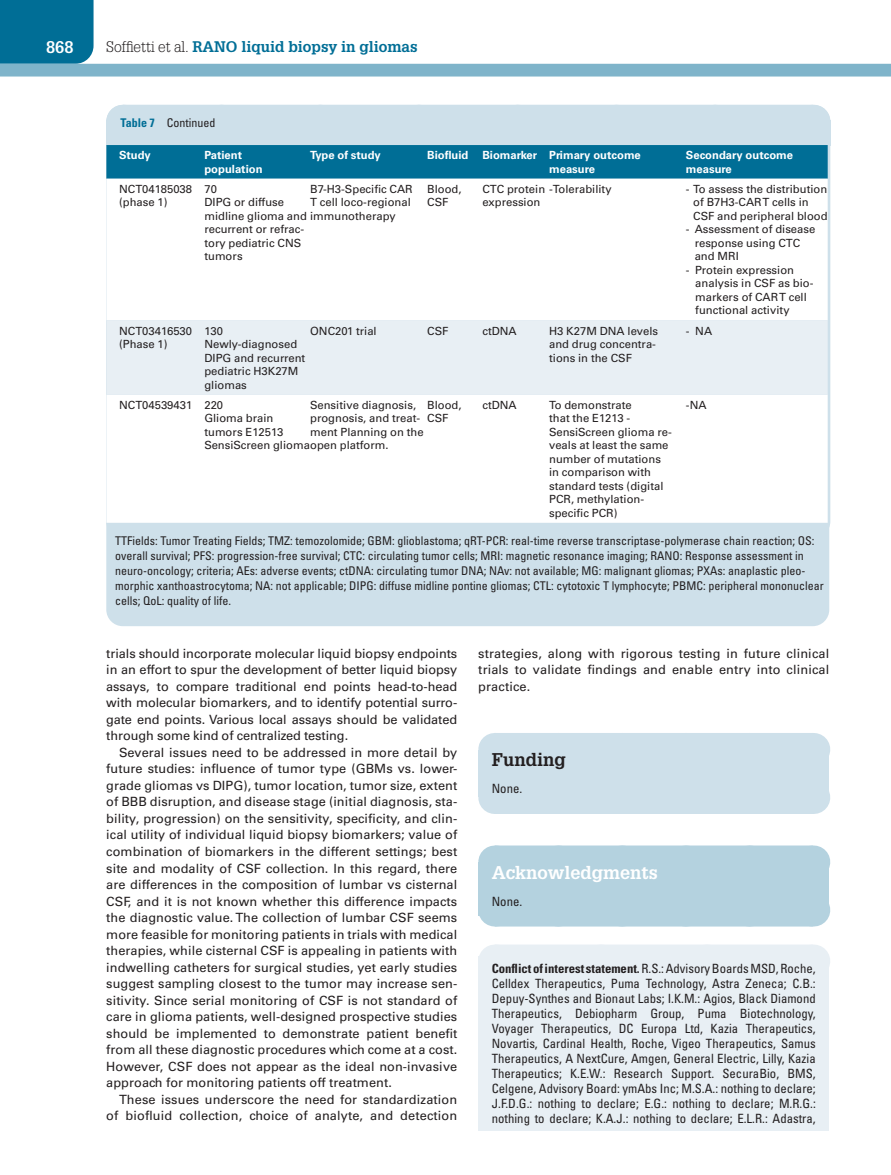
<style>
.page{position:relative;width:891px;height:1175px;background:#fff}
.page>*{position:absolute;margin:0;border:0;box-sizing:border-box;transform-origin:0 0}
.t1{font:700 18px "Glypha LT Std";color:#fff}
.t2{font:700 18px "Glypha LT Std";color:#231f20}
.t3{font:700 16.5px "Glypha LT Std";color:#fff}
.t4{font:700 15px "Glypha LT Std";color:#006e96}
.t5{font:12.75px/16.5px "Univers LT Std";letter-spacing:.01em;color:#231f20;text-align:justify}
.t6{font:condensed 12.75px/15px "Univers LT Std";color:#231f20;text-align:justify}
.t7{font:condensed 12px/15px "Univers LT Std";color:#231f20}
.t8{font:11.25px/13.5px "Univers LT Std";color:#231f20}
.t9{font:700 11.25px/13.5px "Univers LT Std";color:#fff}
.s1{font-weight:300;color:#231f20}
.s2{font-weight:700;color:#006e96}
.s3{font-weight:700}
</style>
<div class="page">
<div style="left:0;top:0;width:94px;height:64px;background:#006e96"></div>
<div style="left:0;top:64px;width:891px;height:12px;background:#7fb4ca"></div>
<div style="left:106px;top:120px;width:724px;height:26px;background:#cee0ea"></div>
<div style="left:123px;top:105px;width:690px;height:33px;background:#cee0ea"></div>
<hr style="left:813px;top:105px;width:1px;height:33px;background:#cee0ea">
<div style="left:478px;top:750px;width:351px;height:33px;background:#cee0ea"></div>
<div style="left:495px;top:733px;width:318px;height:33px;background:#cee0ea"></div>
<hr style="left:813px;top:733px;width:1px;height:33px;background:#cee0ea">
<div style="left:478px;top:780px;width:351px;height:16px;background:#cee0ea"></div>
<div style="left:495px;top:781px;width:318px;height:33px;background:#cee0ea"></div>
<hr style="left:813px;top:781px;width:1px;height:33px;background:#cee0ea">
<div style="left:478px;top:862px;width:351px;height:32px;background:#b4d2df"></div>
<div style="left:495px;top:845px;width:318px;height:33px;background:#b4d2df"></div>
<svg style="left:558px;top:845px;width:223px;height:1px"></svg>
<hr style="left:813px;top:845px;width:1px;height:33px;background:#b4d2df">
<div style="left:478px;top:891px;width:351px;height:24px;background:#b4d2df"></div>
<div style="left:495px;top:893px;width:318px;height:33px;background:#b4d2df"></div>
<hr style="left:813px;top:893px;width:1px;height:33px;background:#b4d2df">
<div style="left:478px;top:956px;width:351px;height:175px;background:#e8eff4"></div>
<div style="left:495px;top:944px;width:318px;height:33px;background:#e8eff4"></div>
<svg style="left:604px;top:944px;width:156px;height:1px"></svg>
<hr style="left:813px;top:944px;width:1px;height:33px;background:#e8eff4">
<div style="left:106px;top:145px;width:723px;height:481px;background:#cee0ea;border-radius:16px"></div>
<div style="left:106px;top:145px;width:722px;height:34px;background:#006e96"></div>
<div style="left:106px;top:179px;width:722px;height:344px;background:#fff"></div>
<div style="left:106px;top:320px;width:722px;height:74px;background:#e8eff4"></div>
<p class="t3" style="left:46px;top:37px;width:29px">868</p>
<p class="t4" style="left:106px;top:37px;width:313px"><span class="s1">Soffietti et al.</span> RANO liquid biopsy in gliomas</p>
<p class="t7" style="left:121px;top:115px;width:96px"><span class="s2">Table 7</span> Continued</p>
<p class="t9" style="left:119px;top:149px;width:33px">Study</p>
<p class="t9" style="left:204px;top:149px;width:60px">Patient population</p>
<p class="t9" style="left:310px;top:149px;width:72px">Type of study</p>
<p class="t9" style="left:549px;top:149px;width:93px;text-indent:-122px">Biofluid Biomarker Primary outcome measure</p>
<p class="t9" style="left:686px;top:149px;width:109px">Secondary outcome measure</p>
<p class="t8" style="left:119px;top:182px;width:75px">NCT04185038 (phase 1)</p>
<p class="t8" style="left:204px;top:182px;width:193px">70<br>DIPG or diffuse<br>midline glioma and immunotherapy recurrent or refrac-<br>tory pediatric CNS<br>tumors</p>
<p class="t8" style="left:310px;top:182px;width:104px">B7-H3-Specific CAR<br>T cell loco-regional</p>
<p class="t8" style="left:427px;top:182px;width:36px">Blood,<br>CSF</p>
<p class="t8" style="left:482px;top:182px;width:131px">CTC protein -Tolerability expression</p>
<p class="t8" style="left:693px;top:182px;width:136px;text-indent:-7px">- To assess the distribution of B7H3-CAR T cells in<br>CSF and peripheral blood</p>
<p class="t8" style="left:695px;top:223px;width:122px;text-indent:-9px">- Assessment of disease response using CTC and MRI</p>
<p class="t8" style="left:695px;top:263px;width:120px;text-indent:-9px">- Protein expression analysis in CSF as bio&shy;markers of CAR T cell functional activity</p>
<p class="t8" style="left:119px;top:324px;width:75px">NCT03416530 (Phase 1)</p>
<p class="t8" style="left:204px;top:324px;width:102px">130<br>Newly-diagnosed<br>DIPG and recurrent pediatric H3K27M gliomas</p>
<p class="t8" style="left:310px;top:324px;width:68px">ONC201 trial</p>
<p class="t8" style="left:427px;top:324px;width:23px">CSF</p>
<p class="t8" style="left:482px;top:324px;width:36px">ctDNA</p>
<p class="t8" style="left:549px;top:324px;width:111px">H3 K27M DNA levels and drug concentra&shy;tions in the CSF</p>
<p class="t8" style="left:686px;top:324px;width:28px">- NA</p>
<p class="t8" style="left:204px;top:398px;width:186px;text-indent:-85px">NCT04539431 220<br>Glioma brain<br>tumors E12513<br>SensiScreen gliomaopen platform.</p>
<p class="t8" style="left:310px;top:398px;width:115px">Sensitive diagnosis, prognosis, and treat&shy;ment Planning on the</p>
<p class="t8" style="left:427px;top:398px;width:36px">Blood,<br>CSF</p>
<p class="t8" style="left:482px;top:398px;width:36px">ctDNA</p>
<p class="t8" style="left:549px;top:398px;width:124px">To demonstrate<br>that the E1213 -<br>SensiScreen glioma re&shy;veals at least the same number of mutations in comparison with standard tests (digital<br>PCR, methylation&shy;specific PCR)</p>
<p class="t8" style="left:686px;top:398px;width:22px">-NA</p>
<p class="t7" style="left:115px;top:532px;width:710px">TTFields: Tumor Treating Fields; TMZ: temozolomide; GBM: glioblastoma; qRT-PCR: real-time reverse transcriptase-polymerase chain reaction; OS: overall survival; PFS: progression-free survival; CTC: circulating tumor cells; MRI: magnetic resonance imaging; RANO: Response assessment in neuro-oncology; criteria; AEs: adverse events; ctDNA: circulating tumor DNA; NAv: not available; MG: malignant gliomas; PXAs: anaplastic pleo&shy;morphic xanthoastrocytoma; NA: not applicable; DIPG: diffuse midline pontine gliomas; CTL: cytotoxic T lymphocyte; PBMC: peripheral mononuclear cells; QoL: quality of life.</p>
<p class="t5" style="left:106px;top:645px;width:353px">trials should incorporate molecular liquid biopsy endpoints in an effort to spur the development of better liquid biopsy assays, to compare traditional end points head-to-head with molecular biomarkers, and to identify potential surro&shy;gate end points. Various local assays should be validated through some kind of centralized testing.</p>
<p class="t5" style="left:106px;top:744px;width:353px;text-indent:13px">Several issues need to be addressed in more detail by future studies: influence of tumor type (GBMs vs. lower&shy;grade gliomas vs DIPG), tumor location, tumor size, extent of BBB disruption, and disease stage (initial diagnosis, sta&shy;bility, progression) on the sensitivity, specificity, and clin&shy;ical utility of individual liquid biopsy biomarkers; value of combination of biomarkers in the different settings; best site and modality of CSF collection. In this regard, there are differences in the composition of lumbar vs cisternal CSF, and it is not known whether this difference impacts the diagnostic value. The collection of lumbar CSF seems more feasible for monitoring patients in trials with medical therapies, while cisternal CSF is appealing in patients with indwelling catheters for surgical studies, yet early studies suggest sampling closest to the tumor may increase sen&shy;sitivity. Since serial monitoring of CSF is not standard of care in glioma patients, well-designed prospective studies should be implemented to demonstrate patient benefit from all these diagnostic procedures which come at a cost.<br>However, CSF does not appear as the ideal non-invasive approach for monitoring patients off treatment.</p>
<p class="t5" style="left:106px;top:1090px;width:353px;text-align:right">These issues underscore the need for standardization of biofluid collection, choice of analyte, and detection</p>
<p class="t5" style="left:478px;top:645px;width:353px">strategies, along with rigorous testing in future clinical trials to validate findings and enable entry into clinical practice.</p>
<h1 class="t2" style="left:492px;top:748px;width:76px">Funding</h1>
<p class="t6" style="left:492px;top:780px;width:32px">None.</p>
<h1 class="t1" style="left:492px;top:861px;width:168px">Acknowledgments</h1>
<p class="t6" style="left:492px;top:893px;width:32px">None.</p>
<p class="t6" style="left:492px;top:960px;width:326px"><span class="s3">Conflict of interest statement.</span> R.S.: Advisory Boards MSD, Roche, Celldex Therapeutics, Puma Technology, Astra Zeneca; C.B.:<br>Depuy-Synthes and Bionaut Labs; I.K.M.: Agios, Black Diamond Therapeutics, Debiopharm Group, Puma Biotechnology, Voyager Therapeutics, DC Europa Ltd, Kazia Therapeutics, Novartis, Cardinal Health, Roche, Vigeo Therapeutics, Samus Therapeutics, A NextCure, Amgen, General Electric, Lilly, Kazia Therapeutics; K.E.W.: Research Support. SecuraBio, BMS, Celgene, Advisory Board: ymAbs Inc; M.S.A.: nothing to declare; J.F.D.G.: nothing to declare; E.G.: nothing to declare; M.R.G.: nothing to declare; K.A.J.: nothing to declare; E.L.R.: Adastra,</p>
</div>
